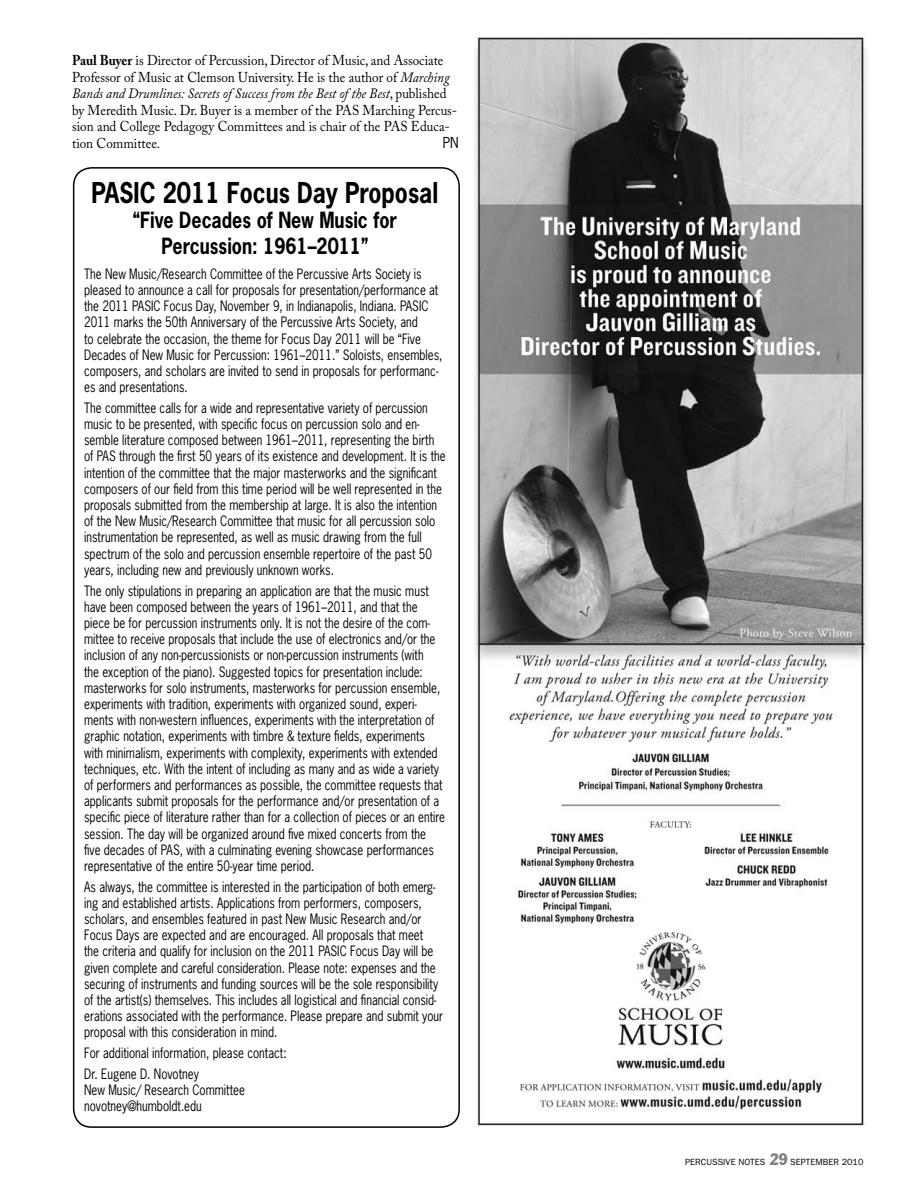
<style>
.page{position:relative;width:918px;height:1188px;background:#fff}
.page>*{position:absolute;margin:0;border:0;box-sizing:border-box;transform-origin:0 0}
.t1{font:700 27px "News Gothic Std";color:#000;scale:.85 1}
.t2{font:700 21px/25.2px "News Gothic Std";color:#000;text-align:center;scale:.85 1}
.t3{font:14.25px/16.5px "Adobe Caslon Pro";color:#000;scale:.92 1}
.t4{font:14.25px "News Gothic Std";color:#000;scale:.92 1}
.t5{font:13.5px/16.2px "News Gothic Std";color:#000;scale:.85 1}
.t6{font:9px "Franklin Gothic";color:#000}
.s1{font-weight:700}
.s2{font-style:italic}
.s3{font-stretch:condensed;font-size:16.5px;color:#808284}
</style>
<div class="page">
<img style="left:474px;top:37px;width:393px;height:1089px">
<div style="left:73px;top:167px;width:387px;height:961px;border:2px solid #000;border-radius:18px"></div>
<p class="t3" style="left:72px;top:52px;width:420px"><span class="s1">Paul Buyer</span> is Director of Percussion, Director of Music, and Associate Professor of Music at Clemson University. He is the author of <span class="s2">Marching Bands and Drumlines: Secrets of Success from the Best of the Best</span>, published by Meredith Music. Dr. Buyer is a member of the PAS Marching Percus&shy;sion and College Pedagogy Committees and is chair of the PAS Educa&shy;tion Committee.</p>
<p class="t4" style="left:443px;top:133px;width:19px">PN</p>
<h1 class="t1" style="left:92px;top:175px;width:409px">PASIC 2011 Focus Day Proposal</h1>
<h2 class="t2" style="left:133px;top:207px;width:312px">“Five Decades of New Music for<br>Percussion: 1961–2011”</h2>
<p class="t5" style="left:84px;top:265px;width:423px">The New Music/Research Committee of the Percussive Arts Society is pleased to announce a call for proposals for presentation/performance at the 2011 PASIC Focus Day, November 9, in Indianapolis, Indiana. PASIC 2011 marks the 50th Anniversary of the Percussive Arts Society, and<br>to celebrate the occasion, the theme for Focus Day 2011 will be “Five Decades of New Music for Percussion: 1961–2011.” Soloists, ensembles, composers, and scholars are invited to send in proposals for performanc&shy;es and presentations.</p>
<p class="t5" style="left:84px;top:400px;width:427px">The committee calls for a wide and representative variety of percussion music to be presented, with specific focus on percussion solo and en&shy;semble literature composed between 1961–2011, representing the birth of PAS through the first 50 years of its existence and development. It is the intention of the committee that the major masterworks and the significant composers of our field from this time period will be well represented in the proposals submitted from the membership at large. It is also the intention of the New Music/Research Committee that music for all percussion solo instrumentation be represented, as well as music drawing from the full spectrum of the solo and percussion ensemble repertoire of the past 50 years, including new and previously unknown works.</p>
<p class="t5" style="left:84px;top:582px;width:426px">The only stipulations in preparing an application are that the music must have been composed between the years of 1961–2011, and that the piece be for percussion instruments only. It is not the desire of the com&shy;mittee to receive proposals that include the use of electronics and/or the inclusion of any non-percussionists or non-percussion instruments (with<br>the exception of the piano). Suggested topics for presentation include: masterworks for solo instruments, masterworks for percussion ensemble, experiments with tradition, experiments with organized sound, experi&shy;ments with non-western influences, experiments with the interpretation of graphic notation, experiments with timbre &amp; texture fields, experiments with minimalism, experiments with complexity, experiments with extended techniques, etc. With the intent of including as many and as wide a variety of performers and performances as possible, the committee requests that applicants submit proposals for the performance and/or presentation of a specific piece of literature rather than for a collection of pieces or an entire session. The day will be organized around five mixed concerts from the five decades of PAS, with a culminating evening showcase performances representative of the entire 50-year time period.</p>
<p class="t5" style="left:84px;top:878px;width:424px">As always, the committee is interested in the participation of both emerg&shy;ing and established artists. Applications from performers, composers, scholars, and ensembles featured in past New Music Research and/or Focus Days are expected and are encouraged. All proposals that meet<br>the criteria and qualify for inclusion on the 2011 PASIC Focus Day will be given complete and careful consideration. Please note: expenses and the securing of instruments and funding sources will be the sole responsibility of the artist(s) themselves. This includes all logistical and financial consid&shy;erations associated with the performance. Please prepare and submit your proposal with this consideration in mind.</p>
<p class="t5" style="left:84px;top:1043px;width:240px;line-height:20.7px">For additional information, please contact:<br>Dr. Eugene D. Novotney</p>
<p class="t5" style="left:84px;top:1082px;width:191px">New Music/ Research Committee novotney@humboldt.edu</p>
<p class="t6" style="left:685px;top:1157px;width:108px">PERCUSSIVE NOTES <span class="s3">29</span> SEP</p>
<p class="t6" style="left:806px;top:1157px;width:59px">TEMBER 2010</p>
</div>
